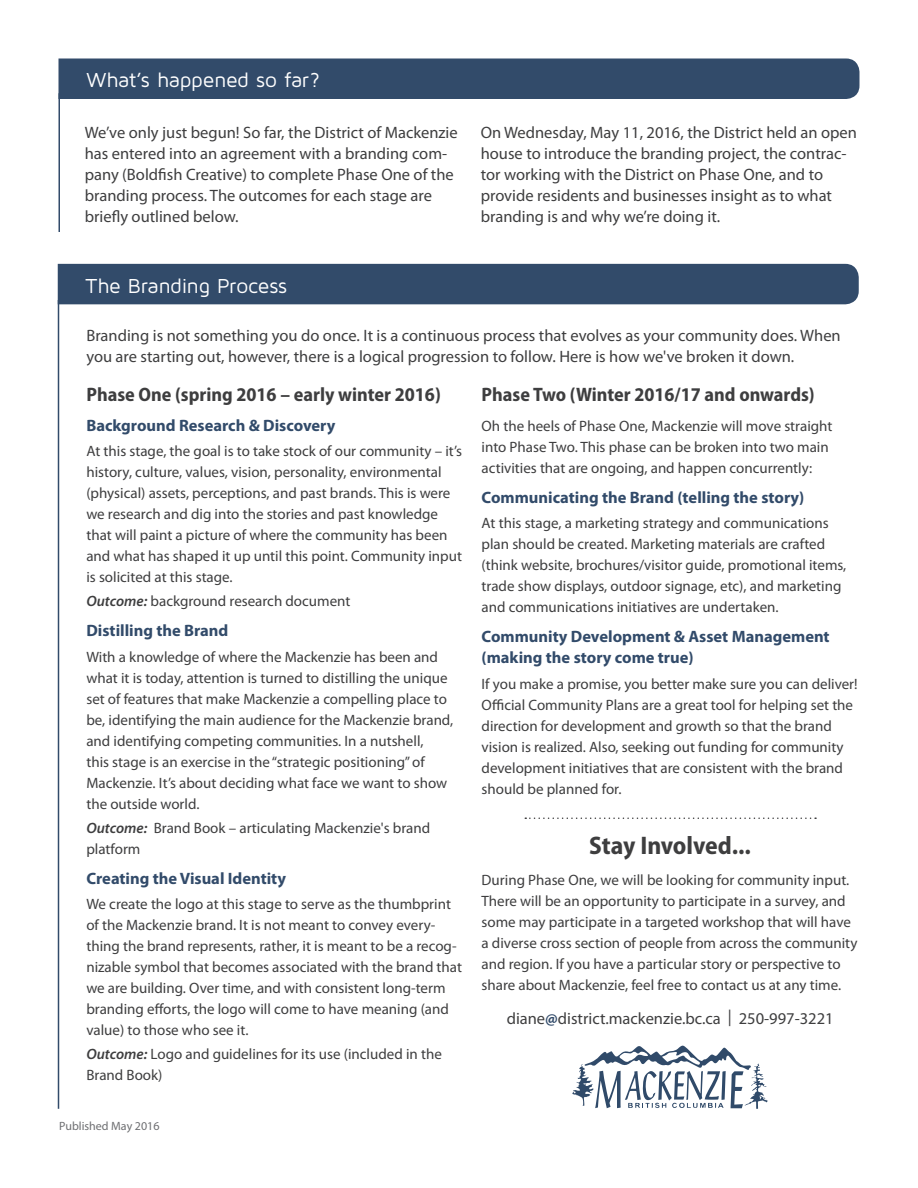
<style>
.page{position:relative;width:918px;height:1188px;background:#fff}
.page>*{position:absolute;margin:0;border:0;box-sizing:border-box;transform-origin:0 0}
.H2_-_maven__blue__12{font:700 semi-condensed 25.5px "Myriad Pro";color:#3e3e3f}
.H1_-_white{font:21px "Maven Pro";letter-spacing:-.01em;color:#fff}
.H2_-_maven__blue__12-2{font:700 semi-condensed 19.5px "Myriad Pro";color:#3e3e3f}
.Body_-_Myriad_Pro_11{font:16.5px/21px "Myriad Pro";color:#3e3e3f}
.H3_-_myriad_bold{font:700 16.5px/21px "Myriad Pro";color:#324b6a}
.Body_-_Myriad_Pro_11-2{font:15px/21px "Myriad Pro";color:#3e3e3f}
.t1{font:12px "Myriad Pro";color:#6e6f72}
.s1{font-weight:600;font-style:italic}
.s2{font-weight:700;color:#324b6a}
</style>
<div class="page">
<div style="left:58px;top:58px;width:802px;height:41px;background:#324b6a"></div>
<div style="left:58px;top:264px;width:801px;height:40px;background:#324b6a"></div>
<svg style="left:572px;top:1046px;width:196px;height:63px"></svg>
<hr style="left:58px;top:300px;width:1px;height:809px;background:#324b6a">
<hr style="left:58px;top:93px;width:2px;height:139px;background:#324b6a">
<svg style="left:525px;top:818px;width:291px;height:1px"></svg>
<p class="H1_-_white" style="left:86px;top:67px;width:235px">What’s happened so far?</p>
<p class="Body_-_Myriad_Pro_11" style="left:85px;top:122px;width:375px">We’ve only just begun! So far, the District of Mackenzie has entered into an agreement with a branding com&shy;pany (Boldfish Creative) to complete Phase One of the branding process. The outcomes for each stage are briefly outlined below.</p>
<p class="Body_-_Myriad_Pro_11" style="left:481px;top:122px;width:378px">On Wednesday, May 11, 2016, the District held an open house to introduce the branding project, the contrac&shy;tor working with the District on Phase One, and to provide residents and businesses insight as to what branding is and why we’re doing it.</p>
<p class="H1_-_white" style="left:86px;top:272px;width:203px">The Branding Process</p>
<p class="Body_-_Myriad_Pro_11" style="left:86px;top:325px;width:756px">Branding is not something you do once. It is a continuous process that evolves as your community does. When you are starting out, however, there is a logical progression to follow. Here is how we've broken it down.</p>
<p class="H2_-_maven__blue__12-2" style="left:86px;top:382px;width:356px">Phase One (spring 2016 – early winter 2016)</p>
<p class="H3_-_myriad_bold" style="left:86px;top:414px;width:251px">Background Research &amp; Discovery</p>
<p class="Body_-_Myriad_Pro_11-2" style="left:86px;top:441px;width:377px">At this stage, the goal is to take stock of our community – it’s history, culture, values, vision, personality, environmental (physical) assets, perceptions, and past brands. This is were we research and dig into the stories and past knowledge that will paint a picture of where the community has been and what has shaped it up until this point. Community input is solicited at this stage.</p>
<p class="Body_-_Myriad_Pro_11-2" style="left:86px;top:591px;width:266px"><span class="s1">Outcome:</span> background research document</p>
<p class="H3_-_myriad_bold" style="left:86px;top:620px;width:144px">Distilling the Brand</p>
<p class="Body_-_Myriad_Pro_11-2" style="left:86px;top:646px;width:369px">With a knowledge of where the Mackenzie has been and what it is today, attention is turned to distilling the unique set of features that make Mackenzie a compelling place to be, identifying the main audience for the Mackenzie brand, and identifying competing communities. In a nutshell,<br>this stage is an exercise in the “strategic positioning” of Mackenzie. It’s about deciding what face we want to show the outside world.</p>
<p class="Body_-_Myriad_Pro_11-2" style="left:86px;top:817px;width:345px"><span class="s1">Outcome:</span> Brand Book – articulating Mackenzie's brand platform</p>
<p class="H3_-_myriad_bold" style="left:86px;top:867px;width:201px">Creating the Visual Identity</p>
<p class="Body_-_Myriad_Pro_11-2" style="left:86px;top:894px;width:377px">We create the logo at this stage to serve as the thumbprint of the Mackenzie brand. It is not meant to convey every&shy;thing the brand represents, rather, it is meant to be a recog&shy;nizable symbol that becomes associated with the brand that we are building. Over time, and with consistent long-term branding efforts, the logo will come to have meaning (and value) to those who see it.</p>
<p class="Body_-_Myriad_Pro_11-2" style="left:86px;top:1044px;width:357px"><span class="s1">Outcome:</span> Logo and guidelines for its use (included in the<br>Brand Book)</p>
<p class="H2_-_maven__blue__12-2" style="left:482px;top:382px;width:335px">Phase Two (Winter 2016/17 and onwards)</p>
<p class="Body_-_Myriad_Pro_11-2" style="left:482px;top:415px;width:352px">Oh the heels of Phase One, Mackenzie will move straight into Phase Two. This phase can be broken into two main activities that are ongoing, and happen concurrently:</p>
<p class="H3_-_myriad_bold" style="left:482px;top:486px;width:324px">Communicating the Brand (telling the story)</p>
<p class="Body_-_Myriad_Pro_11-2" style="left:482px;top:513px;width:366px">At this stage, a marketing strategy and communications plan should be created. Marketing materials are crafted (think website, brochures/visitor guide, promotional items, trade show displays, outdoor signage, etc), and marketing and communications initiatives are undertaken.</p>
<p class="H3_-_myriad_bold" style="left:482px;top:626px;width:350px">Community Development &amp; Asset Management (making the story come true)</p>
<p class="Body_-_Myriad_Pro_11-2" style="left:482px;top:673px;width:378px">If you make a promise, you better make sure you can deliver!<br>Official Community Plans are a great tool for helping set the direction for development and growth so that the brand vision is realized. Also, seeking out funding for community development initiatives that are consistent with the brand should be planned for.</p>
<p class="H2_-_maven__blue__12" style="left:589px;top:829px;width:163px">Stay Involved...</p>
<p class="Body_-_Myriad_Pro_11-2" style="left:482px;top:870px;width:377px">During Phase One, we will be looking for community input.<br>There will be an opportunity to participate in a survey, and some may participate in a targeted workshop that will have a diverse cross section of people from across the community and region. If you have a particular story or perspective to share about Mackenzie, feel free to contact us at any time.</p>
<p class="Body_-_Myriad_Pro_11" style="left:507px;top:1008px;width:328px">diane<span class="s2">@</span>district.mackenzie.bc.ca | 250-997-3221</p>
<p class="t1" style="left:59px;top:1118px;width:102px">Published May 2016</p>
</div>
